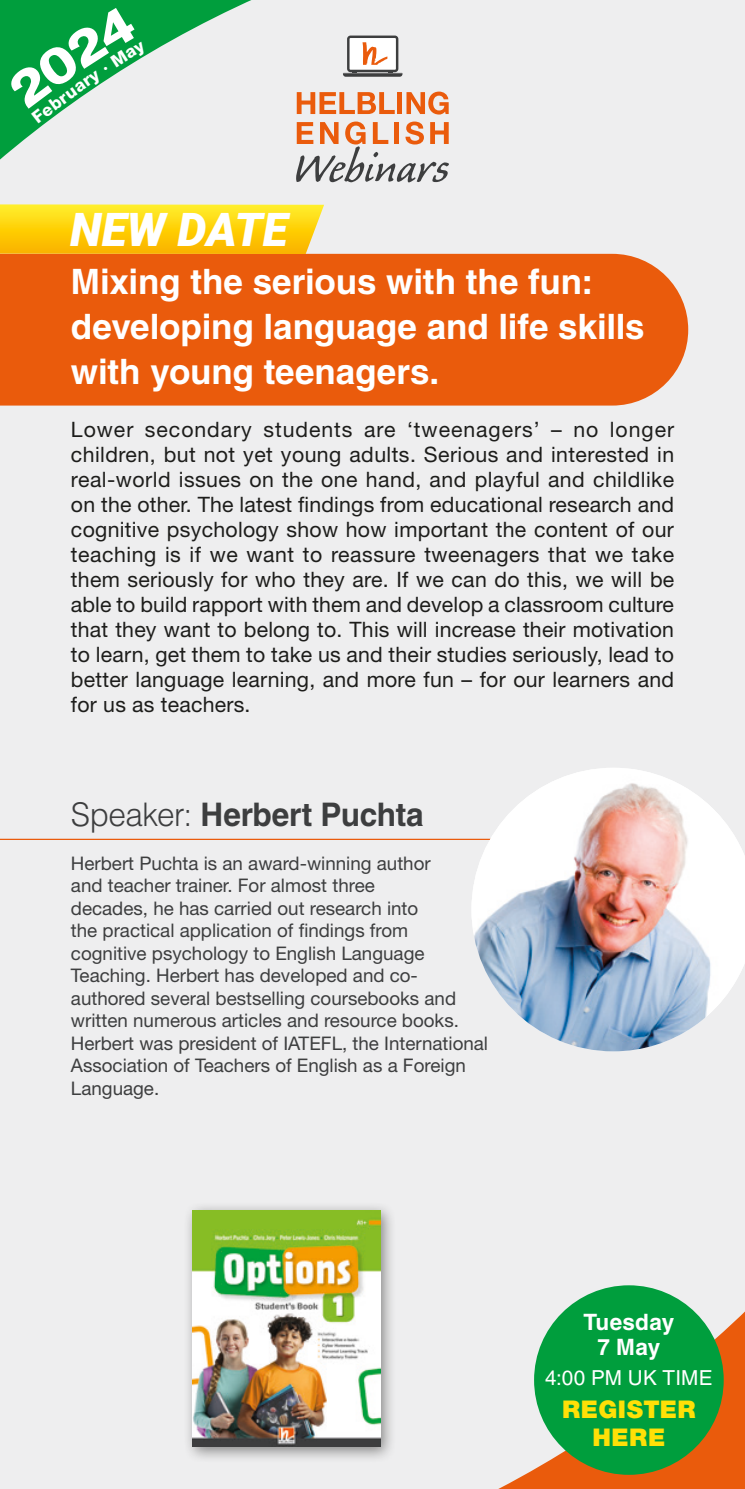
<style>
.page{position:relative;width:745px;height:1489px;background:#fff}
.page>*{position:absolute;margin:0;border:0;box-sizing:border-box;transform-origin:0 0}
.t1{font:italic 900 46px "Roboto";color:#fff}
.t2{font:700 35px/45px "Helvetica LT Std";letter-spacing:-.005em;color:#fff}
.t3{font:700 32.5px "Helvetica LT Std";letter-spacing:-.01em;color:#3d3e3f}
.t4{font:900 24.5px/28.2px "Helvetica Neue LT Std";letter-spacing:.025em;color:#ffe007;text-align:center}
.t5{font:700 22.5px/24.5px "Helvetica LT Std";letter-spacing:.01em;color:#fff;text-align:center}
.t6{font:21.25px/25px "Helvetica Neue LT Std";letter-spacing:.01em;color:#1d1d1b;text-align:justify}
.t7{font:20.75px "Helvetica LT Std";letter-spacing:.01em;color:#fff}
.t8{font:18.75px/22.5px "Helvetica Neue LT Std";color:#3d3e3f}
.s1{font-weight:300}
</style>
<div class="page">
<div style="left:0;top:0;width:744px;height:1488px;background:#eeeeef"></div>
<svg style="left:0;top:0;width:252px;height:160px"></svg>
<svg style="left:500px;top:1290px;width:244px;height:198px"></svg>
<svg style="left:296px;top:92px;width:98px;height:22px"></svg>
<div style="left:397px;top:92px;width:5px;height:22px;background:#ea5b0c"></div>
<svg style="left:406px;top:92px;width:42px;height:22px"></svg>
<svg style="left:296px;top:121px;width:152px;height:61px"></svg>
<svg style="left:343px;top:36px;width:59px;height:41px;background:#cabeb7"></svg>
<div style="left:533px;top:1285px;width:190px;height:189px;background:#009e3d;border-radius:50%"></div>
<div style="left:0;top:254px;width:687px;height:151px;background:#ea5b0c"></div>
<hr style="left:0;top:838px;width:494px;height:2px;background:#ea5b0c">
<img style="left:471px;top:768px;width:273px;height:283px">
<div style="left:183px;top:1201px;width:213px;height:261px;background:#1d1d1b;opacity:.5"></div>
<img style="left:192px;top:1210px;width:188px;height:236px">
<svg style="left:0;top:204px;width:324px;height:50px;background:#fdd116"></svg>
<svg style="left:9px;top:8px;width:138px;height:116px"></svg>
<h1 class="t1" style="left:70px;top:197px;width:219px">NEW DATE</h1>
<h2 class="t2" style="left:71px;top:258px;width:575px">Mixing the serious with the fun: developing language and life skills with young teenagers.</h2>
<p class="t6" style="left:71px;top:417px;width:604px">Lower secondary students are ‘tweenagers’ – no longer children, but not yet young adults. Serious and interested in real-world issues on the one hand, and playful and childlike on the other. The latest findings from educational research and cognitive psychology show how important the content of our teaching is if we want to reassure tweenagers that we take them seriously for who they are. If we can do this, we will be able to build rapport with them and develop a classroom culture that they want to belong to. This will increase their motivation to learn, get them to take us and their studies seriously, lead to better language learning, and more fun – for our learners and for us as teachers.</p>
<h3 class="t3" style="left:71px;top:794px;width:354px"><span class="s1">Speaker:</span> Herbert Puchta</h3>
<p class="t8" style="left:71px;top:851px;width:418px">Herbert Puchta is an award-winning author<br>and teacher trainer. For almost three<br>decades, he has carried out research into<br>the practical application of findings from cognitive psychology to English Language Teaching. Herbert has developed and co&shy;authored several bestselling coursebooks and written numerous articles and resource books.<br>Herbert was president of IATEFL, the International Association of Teachers of English as a Foreign Language.</p>
<p class="t5" style="left:583px;top:1309px;width:92px">Tuesday<br>7 May</p>
<p class="t7" style="left:545px;top:1365px;width:169px">4:00 PM UK TIME</p>
<p class="t4" style="left:561px;top:1394px;width:135px">REGISTER<br>HERE</p>
</div>
